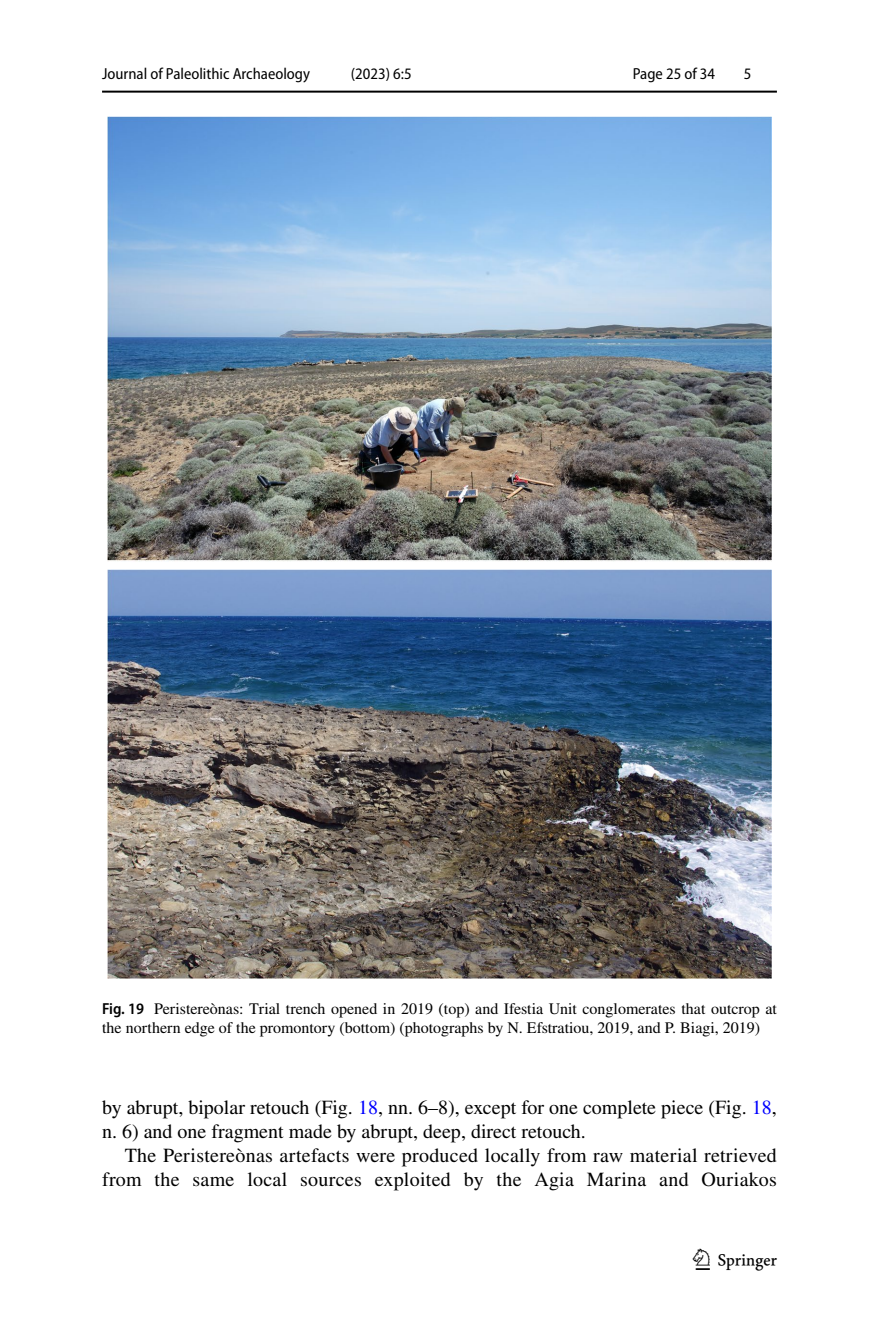
<style>
.page{position:relative;width:879px;height:1333px;background:#fff}
.page>*{position:absolute;margin:0;border:0;box-sizing:border-box;transform-origin:0 0}
.t1{font:30px "Springnew Regular 3";color:#000}
.t2{font:20px/24px "STIX";letter-spacing:.01em;color:#000}
.t3{font:16px/19px "STIX";color:#000}
.t4{font:semi-condensed 16px "Myriad Pro";color:#000}
.s1{font-family:"Myriad Pro";font-weight:600;font-stretch:semi-condensed}
.s2{color:#00f}
</style>
<div class="page">
<hr style="left:102px;top:91px;width:675px;height:2px;background:#000">
<img style="left:108px;top:116px;width:663px;height:862px">
<p class="t4" style="left:102px;top:65px;width:209px">Journal of Paleolithic Archaeology</p>
<p class="t4" style="left:351px;top:65px;width:62px">(2023) 6:5</p>
<p class="t4" style="left:633px;top:65px;width:84px">Page 25 of 34</p>
<p class="t4" style="left:744px;top:65px;width:9px">5</p>
<p class="t3" style="left:102px;top:999px;width:676px"><span class="s1">Fig. 19</span> Peristereònas: Trial trench opened in 2019 (top) and Ifestia Unit conglomerates that outcrop at the northern edge of the promontory (bottom) (photographs by N. Efstratiou, 2019, and P. Biagi, 2019)</p>
<p class="t2" style="left:102px;top:1096px;width:676px">by abrupt, bipolar retouch (Fig. <span class="s2">18</span>, nn. 6–8), except for one complete piece (Fig. <span class="s2">18</span>, n. 6) and one fragment made by abrupt, deep, direct retouch.</p>
<p class="t2" style="left:102px;top:1144px;width:676px;text-align:right">The Peristereònas artefacts were produced locally from raw material retrieved from the same local sources exploited by the Agia Marina and Ouriakos</p>
<h1 class="t1" style="left:696px;top:1248px;width:83px">1 3</h1>
</div>
